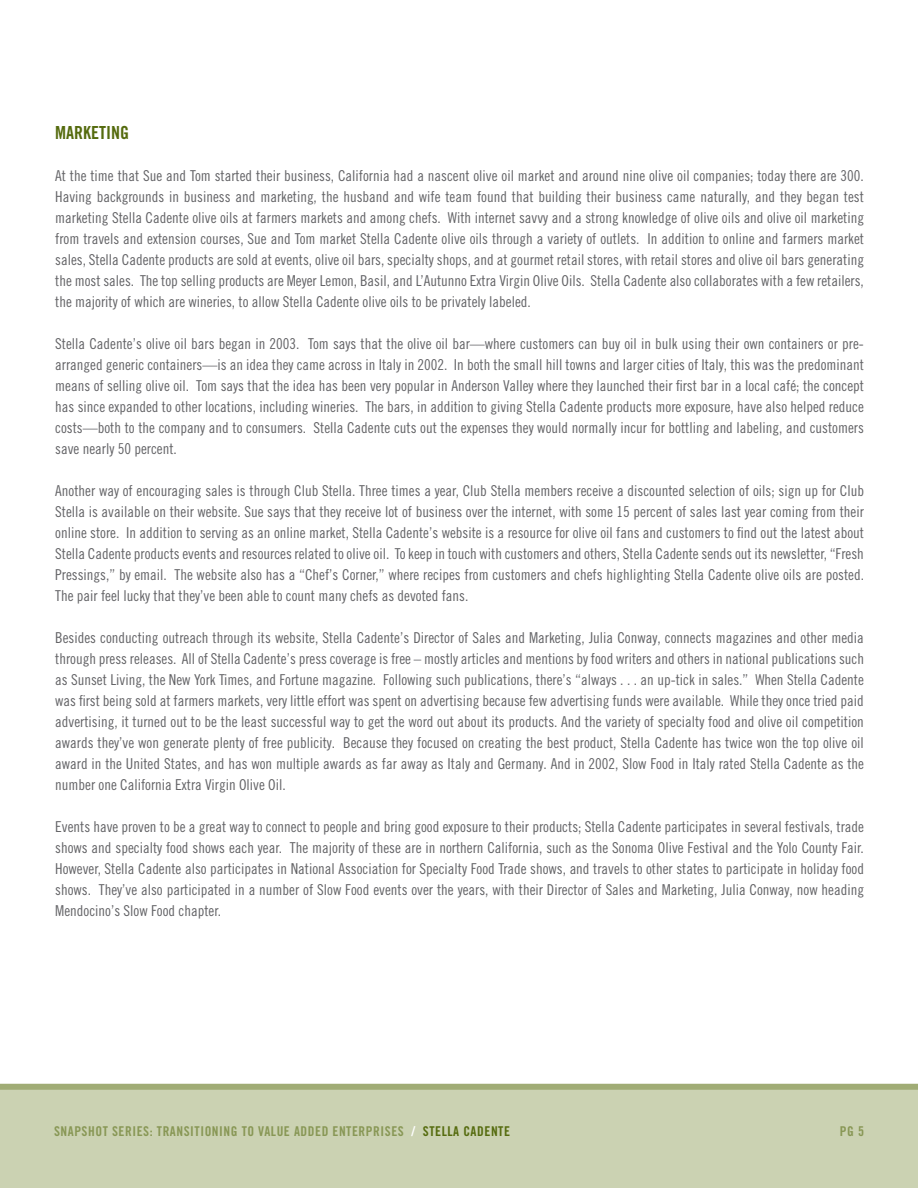
<style>
.page{position:relative;width:918px;height:1188px;background:#fff}
.page>*{position:absolute;margin:0;border:0;box-sizing:border-box;transform-origin:0 0}
.heading{font:18px "Trade Gothic LT Pro Bd Cn 20";color:#556b0e}
.body_text{font:15px/21px "Trade Gothic LT Pro Cn 18";color:#636366;text-align:justify}
.cream_head{font:13.5px "Trade Gothic LT Pro Bd Cn 20";letter-spacing:.04em;color:#889755}
.s1{color:#fff}
.s2{color:#556b0e}
</style>
<div class="page">
<div style="left:0;top:1087px;width:918px;height:101px;background:#cbd2b2"></div>
<div style="left:0;top:1084px;width:918px;height:6px;background:#a0ac75"></div>
<p class="heading" style="left:55px;top:121px;width:75px">MARKETING</p>
<p class="body_text" style="left:55px;top:165px;width:810px">At the time that Sue and Tom started their business, California had a nascent olive oil market and around nine olive oil companies; today there are 300.<br>Having backgrounds in business and marketing, the husband and wife team found that building their business came naturally, and they began test marketing Stella Cadente olive oils at farmers markets and among chefs. With internet savvy and a strong knowledge of olive oils and olive oil marketing from travels and extension courses, Sue and Tom market Stella Cadente olive oils through a variety of outlets. In addition to online and farmers market sales, Stella Cadente products are sold at events, olive oil bars, specialty shops, and at gourmet retail stores, with retail stores and olive oil bars generating the most sales. The top selling products are Meyer Lemon, Basil, and L’Autunno Extra Virgin Olive Oils. Stella Cadente also collaborates with a few retailers, the majority of which are wineries, to allow Stella Cadente olive oils to be privately labeled.</p>
<p class="body_text" style="left:55px;top:333px;width:810px">Stella Cadente’s olive oil bars began in 2003. Tom says that the olive oil bar—where customers can buy oil in bulk using their own containers or pre&shy;arranged generic containers—is an idea they came across in Italy in 2002. In both the small hill towns and larger cities of Italy, this was the predominant means of selling olive oil. Tom says that the idea has been very popular in Anderson Valley where they launched their first bar in a local café; the concept has since expanded to other locations, including wineries. The bars, in addition to giving Stella Cadente products more exposure, have also helped reduce costs—both to the company and to consumers. Stella Cadente cuts out the expenses they would normally incur for bottling and labeling, and customers save nearly 50 percent.</p>
<p class="body_text" style="left:55px;top:480px;width:810px">Another way of encouraging sales is through Club Stella. Three times a year, Club Stella members receive a discounted selection of oils; sign up for Club Stella is available on their website. Sue says that they receive lot of business over the internet, with some 15 percent of sales last year coming from their online store. In addition to serving as an online market, Stella Cadente’s website is a resource for olive oil fans and customers to find out the latest about Stella Cadente products events and resources related to olive oil. To keep in touch with customers and others, Stella Cadente sends out its newsletter, “Fresh Pressings,” by email. The website also has a “Chef’s Corner,” where recipes from customers and chefs highlighting Stella Cadente olive oils are posted.<br>The pair feel lucky that they’ve been able to count many chefs as devoted fans.</p>
<p class="body_text" style="left:55px;top:627px;width:810px">Besides conducting outreach through its website, Stella Cadente’s Director of Sales and Marketing, Julia Conway, connects magazines and other media through press releases. All of Stella Cadente’s press coverage is free – mostly articles and mentions by food writers and others in national publications such as Sunset Living, the New York Times, and Fortune magazine. Following such publications, there’s “always . . . an up-tick in sales.” When Stella Cadente was first being sold at farmers markets, very little effort was spent on advertising because few advertising funds were available. While they once tried paid advertising, it turned out to be the least successful way to get the word out about its products. And the variety of specialty food and olive oil competition awards they’ve won generate plenty of free publicity. Because they focused on creating the best product, Stella Cadente has twice won the top olive oil award in the United States, and has won multiple awards as far away as Italy and Germany. And in 2002, Slow Food in Italy rated Stella Cadente as the number one California Extra Virgin Olive Oil.</p>
<p class="body_text" style="left:55px;top:816px;width:810px">Events have proven to be a great way to connect to people and bring good exposure to their products; Stella Cadente participates in several festivals, trade shows and specialty food shows each year. The majority of these are in northern California, such as the Sonoma Olive Festival and the Yolo County Fair.<br>However, Stella Cadente also participates in National Association for Specialty Food Trade shows, and travels to other states to participate in holiday food shows. They’ve also participated in a number of Slow Food events over the years, with their Director of Sales and Marketing, Julia Conway, now heading Mendocino’s Slow Food chapter.</p>
<p class="cream_head" style="left:54px;top:1123px;width:458px">SNAPSHOT SERIES: TRANSITIONING TO VALUE ADDED ENTERPRISES <span class="s1">/</span> <span class="s2">STELLA CADENTE</span></p>
<p class="cream_head" style="left:840px;top:1123px;width:26px">PG 5</p>
</div>
